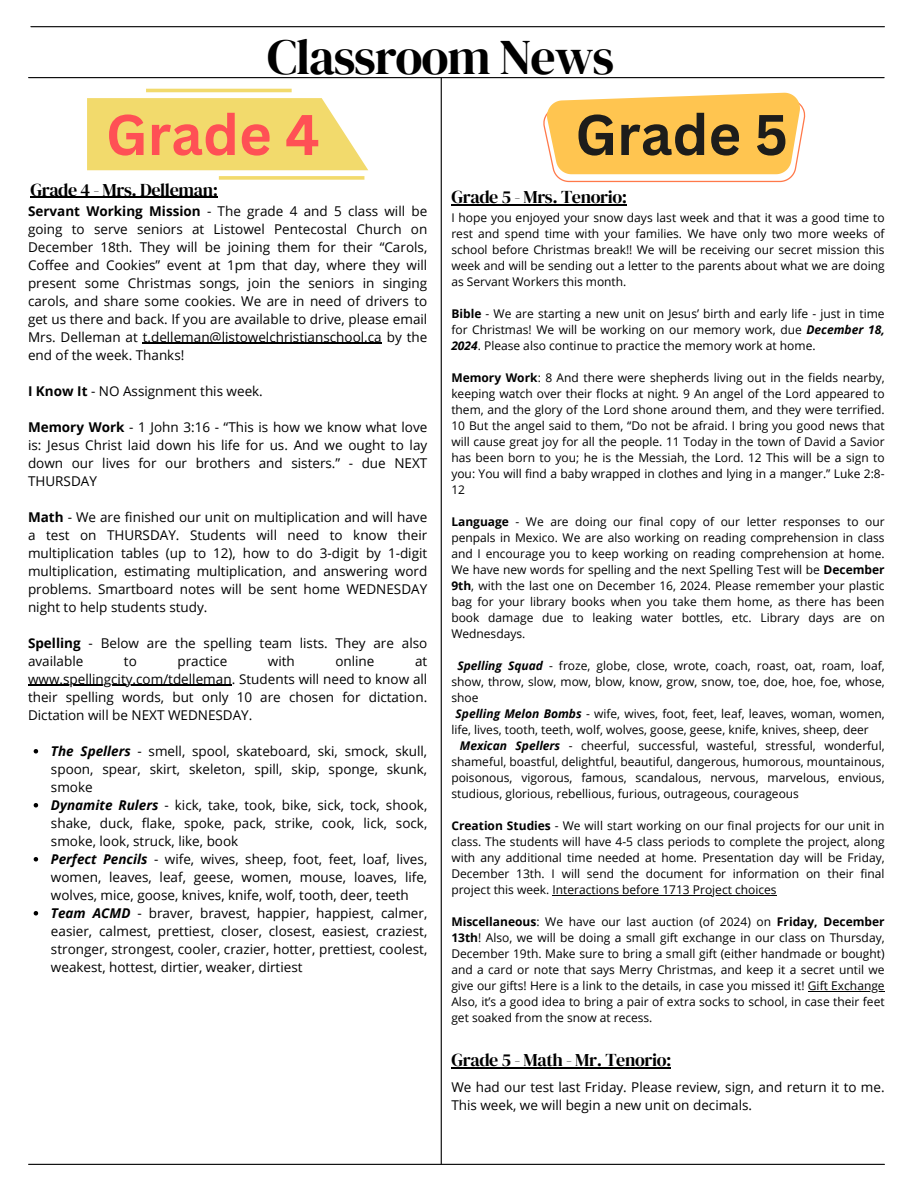
<style>
.page{position:relative;width:918px;height:1188px;background:#fff}
.page>*{position:absolute;margin:0;border:0;box-sizing:border-box;transform-origin:0 0}
.t1{font:700 55.95px "Canva Sans";color:#ff5055}
.t2{font:700 55.95px "Canva Sans";color:#1d1d1b}
.t3{font:49.8px "DM Serif Display";letter-spacing:-.025em;color:#000}
.t4{font:18px "DM Serif Display";letter-spacing:-.02em;color:#000}
.t5{font:13.5px/18px "Open Sans";color:#000}
.t6{font:12px/16px "Open Sans";color:#000;text-align:justify}
.s1{font-weight:700}
.s2{font-weight:700;font-style:italic}
</style>
<div class="page">
<hr style="left:31px;top:26px;width:853px;height:1px;background:#000">
<hr style="left:441px;top:78px;width:1px;height:1086px;background:#000">
<hr style="left:29px;top:1164px;width:855px;height:1px;background:#000">
<hr style="left:29px;top:77px;width:855px;height:1px;background:#000">
<hr style="left:143px;top:343px;width:239px;height:1px;background:#000">
<hr style="left:28px;top:685px;width:204px;height:1px;background:#000">
<svg style="left:34px;top:749px;width:4px;height:5px"></svg>
<svg style="left:34px;top:803px;width:4px;height:5px"></svg>
<svg style="left:34px;top:857px;width:4px;height:5px"></svg>
<svg style="left:34px;top:911px;width:4px;height:5px"></svg>
<hr style="left:30px;top:197px;width:188px;height:1px;background:#000">
<svg style="left:87px;top:98px;width:281px;height:72px;background:#f3dd78"></svg>
<hr style="left:146px;top:89px;width:146px;height:3px;background:#f2da6c">
<svg style="left:219px;top:176px;width:145px;height:4px"></svg>
<svg style="left:543px;top:93px;width:262px;height:89px;background:#ffcd6e"></svg>
<hr style="left:451px;top:204px;width:176px;height:2px;background:#000">
<hr style="left:553px;top:895px;width:224px;height:1px;background:#000">
<hr style="left:808px;top:991px;width:77px;height:1px;background:#000">
<hr style="left:451px;top:1068px;width:220px;height:1px;background:#000">
<p class="t3" style="left:267px;top:22px;width:348px">Classroom News</p>
<h4 class="t1" style="left:106px;top:95px;width:215px">Grade 4</h4>
<h4 class="t2" style="left:575px;top:95px;width:214px">Grade 5</h4>
<h4 class="t4" style="left:451px;top:185px;width:177px">Grade 5 - Mrs. Tenorio:</h4>
<p class="t6" style="left:451px;top:210px;width:435px">I hope you enjoyed your snow days last week and that it was a good time to rest and spend time with your families. We have only two more weeks of school before Christmas break!! We will be receiving our secret mission this week and will be sending out a letter to the parents about what we are doing as Servant Workers this month.</p>
<p class="t6" style="left:451px;top:306px;width:435px"><span class="s1">Bible</span> - We are starting a new unit on Jesus’ birth and early life - just in time for Christmas! We will be working on our memory work, due <span class="s2">December 18, 2024</span>. Please also continue to practice the memory work at home.</p>
<p class="t6" style="left:451px;top:370px;width:435px"><span class="s1">Memory Work</span>: 8 And there were shepherds living out in the fields nearby, keeping watch over their flocks at night. 9 An angel of the Lord appeared to them, and the glory of the Lord shone around them, and they were terrified.<br>10 But the angel said to them, “Do not be afraid. I bring you good news that will cause great joy for all the people. 11 Today in the town of David a Savior has been born to you; he is the Messiah, the Lord. 12 This will be a sign to you: You will find a baby wrapped in clothes and lying in a manger.” Luke 2:8- 12</p>
<p class="t6" style="left:451px;top:514px;width:435px"><span class="s1">Language</span> - We are doing our final copy of our letter responses to our penpals in Mexico. We are also working on reading comprehension in class and I encourage you to keep working on reading comprehension at home.<br>We have new words for spelling and the next Spelling Test will be <span class="s1">December 9th</span>, with the last one on December 16, 2024. Please remember your plastic bag for your library books when you take them home, as there has been book damage due to leaking water bottles, etc. Library days are on Wednesdays.</p>
<p class="t6" style="left:451px;top:658px;width:435px;text-indent:6px"><span class="s2">Spelling Squad</span> - froze, globe, close, wrote, coach, roast, oat, roam, loaf, show, throw, slow, mow, blow, know, grow, snow, toe, doe, hoe, foe, whose, shoe</p>
<p class="t6" style="left:451px;top:706px;width:435px;text-indent:4px"><span class="s2">Spelling Melon Bombs</span> - wife, wives, foot, feet, leaf, leaves, woman, women, life, lives, tooth, teeth, wolf, wolves, goose, geese, knife, knives, sheep, deer</p>
<p class="t6" style="left:451px;top:738px;width:435px;text-indent:8px"><span class="s2">Mexican Spellers</span> - cheerful, successful, wasteful, stressful, wonderful, shameful, boastful, delightful, beautiful, dangerous, humorous, mountainous, poisonous, vigorous, famous, scandalous, nervous, marvelous, envious, studious, glorious, rebellious, furious, outrageous, courageous</p>
<p class="t6" style="left:451px;top:818px;width:435px"><span class="s1">Creation Studies</span> - We will start working on our final projects for our unit in class. The students will have 4-5 class periods to complete the project, along with any additional time needed at home. Presentation day will be Friday, December 13th. I will send the document for information on their final project this week. Interactions before 1713 Project choices</p>
<p class="t6" style="left:451px;top:914px;width:435px"><span class="s1">Miscellaneous</span>: We have our last auction (of 2024) on <span class="s1">Friday, December 13th</span>! Also, we will be doing a small gift exchange in our class on Thursday, December 19th. Make sure to bring a small gift (either handmade or bought)</p>
<p class="t6" style="left:451px;top:962px;width:435px">and a card or note that says Merry Christmas, and keep it a secret until we give our gifts! Here is a link to the details, in case you missed it! Gift Exchange</p>
<p class="t6" style="left:451px;top:994px;width:435px">Also, it’s a good idea to bring a pair of extra socks to school, in case their feet get soaked from the snow at recess.</p>
<p class="t4" style="left:451px;top:1048px;width:222px">Grade 5 - Math - Mr. Tenorio:</p>
<p class="t5" style="left:451px;top:1077px;width:435px">We had our test last Friday. Please review, sign, and return it to me.<br>This week, we will begin a new unit on decimals.</p>
<h4 class="t4" style="left:30px;top:177px;width:189px">Grade 4 - Mrs. Delleman:</h4>
<h2 class="t5" style="left:28px;top:202px;width:401px;text-align:justify"><span class="s1">Servant Working Mission</span> - The grade 4 and 5 class will be going to serve seniors at Listowel Pentecostal Church on December 18th. They will be joining them for their “Carols, Coffee and Cookies” event at 1pm that day, where they will present some Christmas songs, join the seniors in singing carols, and share some cookies. We are in need of drivers to get us there and back. If you are available to drive, please email Mrs. Delleman at t.delleman@listowelchristianschool.ca by the end of the week. Thanks!</h2>
<p class="t5" style="left:28px;top:382px;width:236px"><span class="s1">I Know It</span> - NO Assignment this week.</p>
<p class="t5" style="left:28px;top:418px;width:401px;text-align:justify"><span class="s1">Memory Work</span> - 1 John 3:16 - “This is how we know what love is: Jesus Christ laid down his life for us. And we ought to lay down our lives for our brothers and sisters.” - due NEXT THURSDAY</p>
<p class="t5" style="left:28px;top:508px;width:401px;text-align:justify"><span class="s1">Math</span> - We are finished our unit on multiplication and will have a test on THURSDAY. Students will need to know their multiplication tables (up to 12), how to do 3-digit by 1-digit multiplication, estimating multiplication, and answering word problems. Smartboard notes will be sent home WEDNESDAY night to help students study.</p>
<h1 class="t5" style="left:28px;top:634px;width:401px"><span class="s1">Spelling</span> - Below are the spelling team lists. They are also available</h1>
<h1 class="t5" style="left:124px;top:652px;width:14px">to</h1>
<h1 class="t5" style="left:177px;top:652px;width:51px">practice</h1>
<h1 class="t5" style="left:268px;top:652px;width:28px">with</h1>
<h1 class="t5" style="left:335px;top:652px;width:41px">online</h1>
<h1 class="t5" style="left:415px;top:652px;width:14px">at</h1>
<p class="t5" style="left:28px;top:670px;width:401px;text-align:justify">www.spellingcity.com/tdelleman. Students will need to know all their spelling words, but only 10 are chosen for dictation.<br>Dictation will be NEXT WEDNESDAY.</p>
<p class="t5" style="left:51px;top:742px;width:378px"><span class="s2">The Spellers</span> - smell, spool, skateboard, ski, smock, skull, spoon, spear, skirt, skeleton, spill, skip, sponge, skunk,</p>
<h1 class="t5" style="left:51px;top:778px;width:378px">smoke<br><span class="s2">Dynamite Rulers</span> - kick, take, took, bike, sick, tock, shook, shake, duck, flake, spoke, pack, strike, cook, lick, sock,</h1>
<p class="t5" style="left:51px;top:832px;width:378px">smoke, look, struck, like, book<br><span class="s2">Perfect Pencils</span> - wife, wives, sheep, foot, feet, loaf, lives, women, leaves, leaf, geese, women, mouse, loaves, life,</p>
<p class="t5" style="left:51px;top:886px;width:378px">wolves, mice, goose, knives, knife, wolf, tooth, deer, teeth<br><span class="s2">Team ACMD</span> - braver, bravest, happier, happiest, calmer, easier, calmest, prettiest, closer, closest, easiest, craziest,</p>
<h4 class="t5" style="left:51px;top:940px;width:378px">stronger, strongest, cooler, crazier, hotter, prettiest, coolest, weakest, hottest, dirtier, weaker, dirtiest</h4>
</div>
